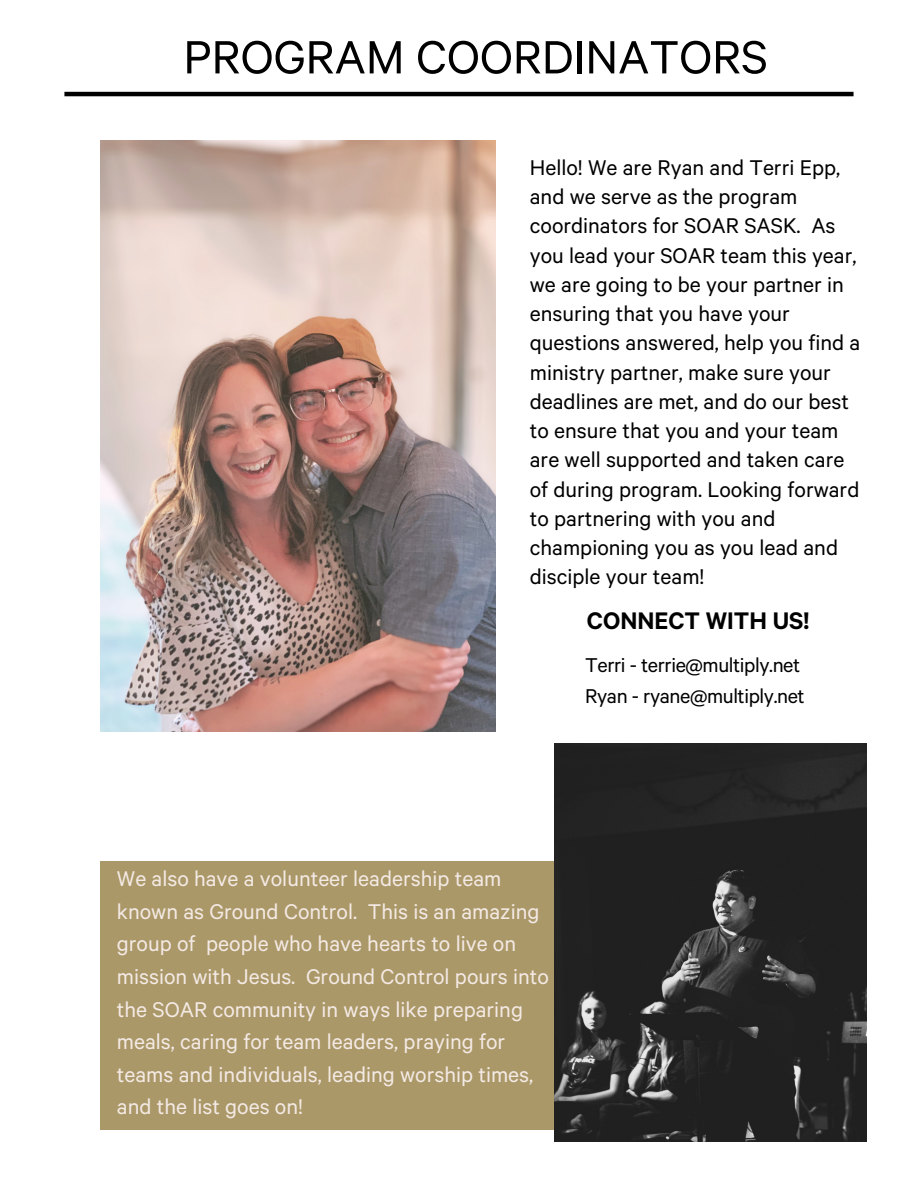
<style>
.page{position:relative;width:918px;height:1188px;background:#fff}
.page>*{position:absolute;margin:0;border:0;box-sizing:border-box;transform-origin:0 0}
.t1{font:52.5px "Calibre";color:#000}
.t2{font:600 27px "Calibre";color:#000}
.t3{font:24px/29.2px "Calibre";color:#000}
.t4{font:24px/32.7px "Calibre";color:#f4eae5}
.t5{font:22.5px "Calibre";letter-spacing:-.02em;color:#000}
</style>
<div class="page">
<img style="left:100px;top:140px;width:395px;height:592px">
<div style="left:100px;top:861px;width:548px;height:268px;background:#ab9868"></div>
<img style="left:555px;top:744px;width:312px;height:397px">
<hr style="left:64px;top:92px;width:790px;height:4px;background:#000">
<p class="t1" style="left:183px;top:34px;width:586px">PROGRAM COORDINATORS</p>
<p class="t3" style="left:530px;top:154px;width:332px">Hello! We are Ryan and Terri Epp, and we serve as the program coordinators for SOAR SASK. As you lead your SOAR team this year, we are going to be your partner in ensuring that you have your questions answered, help you find a ministry partner, make sure your deadlines are met, and do our best to ensure that you and your team are well supported and taken care of during program. Looking forward to partnering with you and championing you as you lead and disciple your team!</p>
<p class="t2" style="left:587px;top:609px;width:224px">CONNECT WITH US!</p>
<p class="t5" style="left:585px;top:655px;width:217px">Terri - terrie@multiply.net</p>
<p class="t5" style="left:585px;top:686px;width:221px">Ryan - ryane@multiply.net</p>
<p class="t4" style="left:117px;top:864px;width:433px">We also have a volunteer leadership team known as Ground Control. This is an amazing group of people who have hearts to live on mission with Jesus. Ground Control pours into the SOAR community in ways like preparing meals, caring for team leaders, praying for teams and individuals, leading worship times, and the list goes on!</p>
</div>
